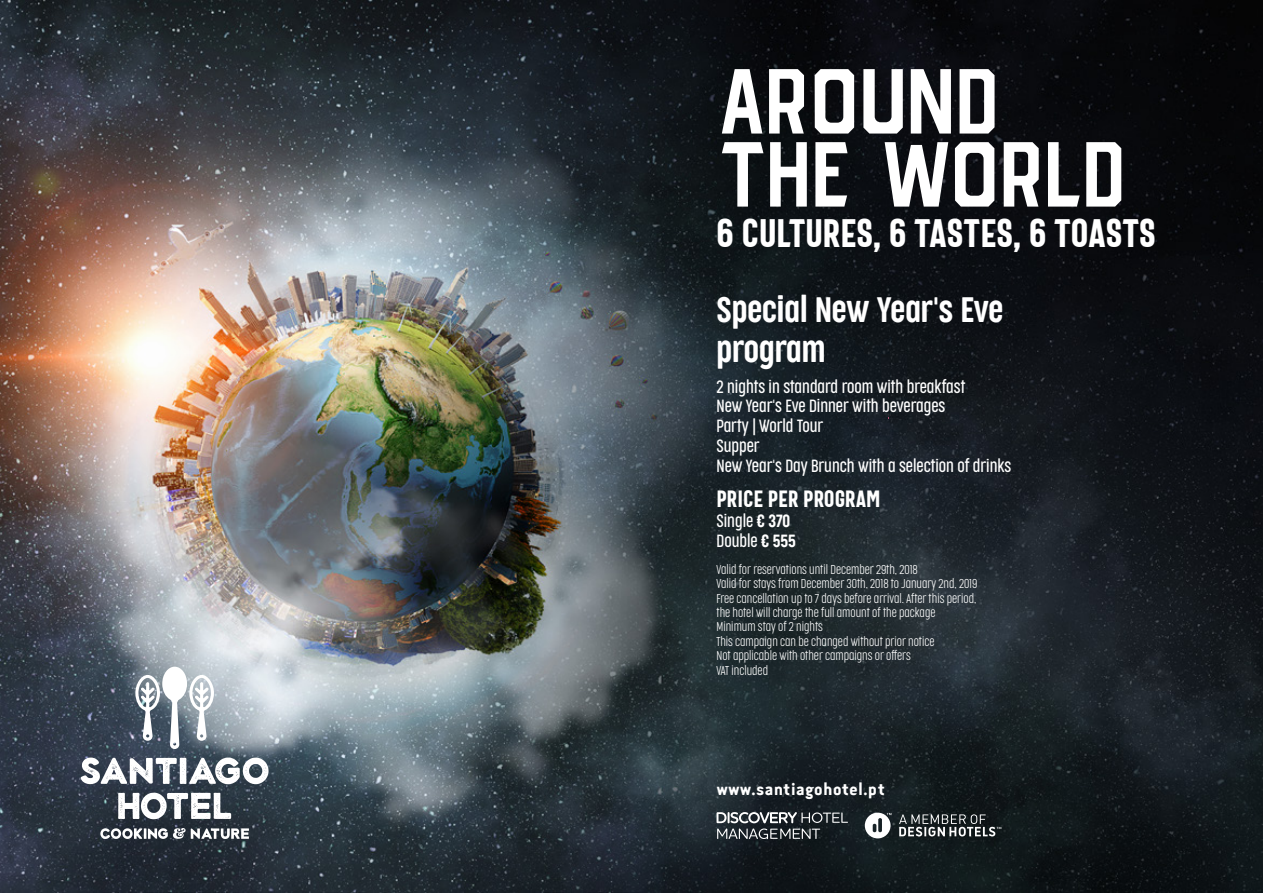
<style>
.page{position:relative;width:1263px;height:893px;background:#fff}
.page>*{position:absolute;margin:0;border:0;box-sizing:border-box;transform-origin:0 0}
.t1{font:132.6px "Bartender Sans";letter-spacing:-.015em;color:#fff}
.t2{font:40.5px "Bartender Semi Condensed Sans";color:#fff}
.t3{font:300 33px/39.6px "Cocogoose Compressed";color:#fff}
.t4{font:24px "Bartender Semi Condensed Sans";color:#fff}
.t5{font:300 16.5px/19.8px "Cocogoose Compressed";color:#fff}
.t6{font:16.5px "Van Condensed OSF Bold";color:#fff}
.t7{font:200 12px/14.4px "Cocogoose Compressed";color:#fff}
.s1{font-style:inherit}
</style>
<div class="page">
<img style="left:0;top:0;width:1263px;height:893px">
<svg style="left:888px;top:415px;width:3px;height:4px"></svg>
<svg style="left:865px;top:813px;width:136px;height:25px"></svg>
<svg style="left:716px;top:812px;width:132px;height:27px;background:#4e5458"></svg>
<svg style="left:81px;top:757px;width:188px;height:27px"></svg>
<svg style="left:118px;top:793px;width:113px;height:26px"></svg>
<svg style="left:135px;top:667px;width:79px;height:82px"></svg>
<svg style="left:100px;top:828px;width:149px;height:11px"></svg>
<h1 class="t1" style="left:716px;top:44px;width:285px">AROUND</h1>
<h1 class="t1" style="left:716px;top:117px;width:412px">THE WORLD</h1>
<h2 class="t2" style="left:716px;top:211px;width:440px">6 CULTURES, 6 TASTES, 6 TOASTS</h2>
<h3 class="t3" style="left:716px;top:290px;width:288px">Special New Year's Eve program</h3>
<h3 class="t5" style="left:716px;top:376px;width:296px">2 nights in standard room with breakfast<br>New Year's Eve Dinner with beverages<br>Party | World Tour<br>Supper<br>New Year's Day Brunch with a selection of drinks</h3>
<h3 class="t4" style="left:716px;top:486px;width:166px">PRICE PER PROGRAM</h3>
<h3 class="t5" style="left:716px;top:511px;width:81px">Single <span class="s1">€ 370<br></span>Double <span class="s1">€ 555</span></h3>
<p class="t7" style="left:716px;top:562px;width:262px">Valid for reservations until December 29th, 2018<br>Valid for stays from December 30th, 2018 to January 2nd, 2019<br>Free cancellation up to 7 days before arrival. After this period, the hotel will charge the full amount of the package Minimum stay of 2 nights<br>This campaign can be changed without prior notice<br>Not applicable with other campaigns or offers<br>VAT included</p>
<h3 class="t6" style="left:716px;top:779px;width:170px">www.santiagohotel.pt</h3>
</div>
